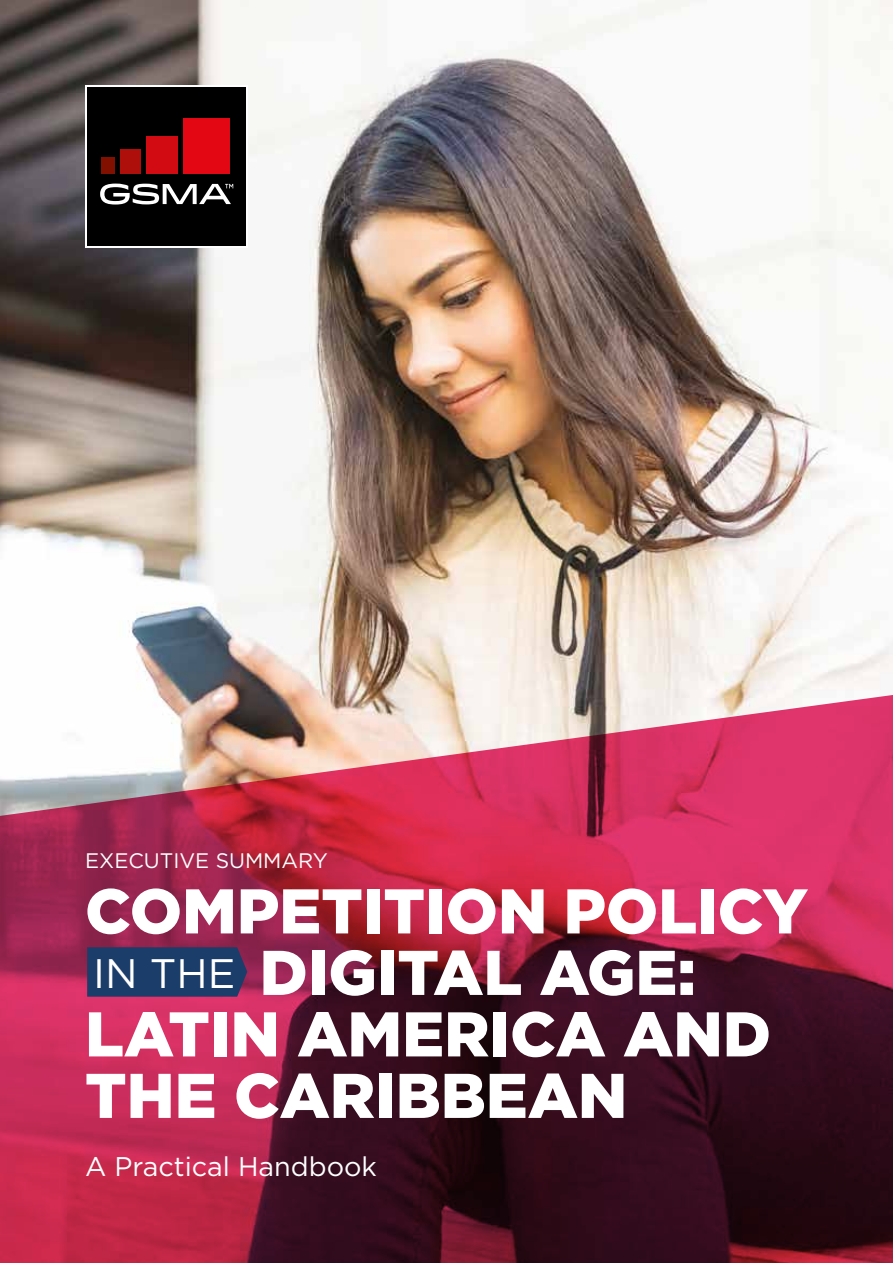
<style>
.page{position:relative;width:893px;height:1263px;background:#fff}
.page>*{position:absolute;margin:0;border:0;box-sizing:border-box;transform-origin:0 0}
.t1{font:900 63px "Gotham";color:#fff}
.t2{font:41.25px "Gotham";color:#fff}
.t3{font:27px "Gotham";color:#fff}
.t4{font:21px "Gotham";color:#fff}
</style>
<div class="page">
<img style="left:0;top:0;width:893px;height:692px">
<svg style="left:0;top:692px;width:893px;height:571px;background:#91324c"></svg>
<svg style="left:86px;top:85px;width:162px;height:162px"></svg>
<div style="left:88px;top:87px;width:158px;height:158px;background:#000"></div>
<svg style="left:100px;top:184px;width:133px;height:21px"></svg>
<div style="left:101px;top:157px;width:14px;height:17px;background:#811000"></div>
<div style="left:120px;top:149px;width:21px;height:25px;background:#ae0f0a"></div>
<div style="left:146px;top:137px;width:32px;height:37px;background:#d20a11"></div>
<div style="left:183px;top:118px;width:47px;height:56px;background:#e30613"></div>
<svg style="left:87px;top:947px;width:160px;height:50px;background:#203c69"></svg>
<p class="t4" style="left:85px;top:849px;width:244px">EXECUTIVE SUMMARY</p>
<p class="t1" style="left:85px;top:868px;width:724px">COMPETITION POLICY</p>
<p class="t1" style="left:260px;top:929px;width:438px">DIGITAL AGE:</p>
<p class="t1" style="left:85px;top:991px;width:687px">LATIN AMERICA AND</p>
<p class="t1" style="left:85px;top:1052px;width:544px">THE CARIBBEAN</p>
<p class="t2" style="left:93px;top:951px;width:144px">IN THE</p>
<p class="t3" style="left:85px;top:1151px;width:293px">A Practical Handbook</p>
</div>
